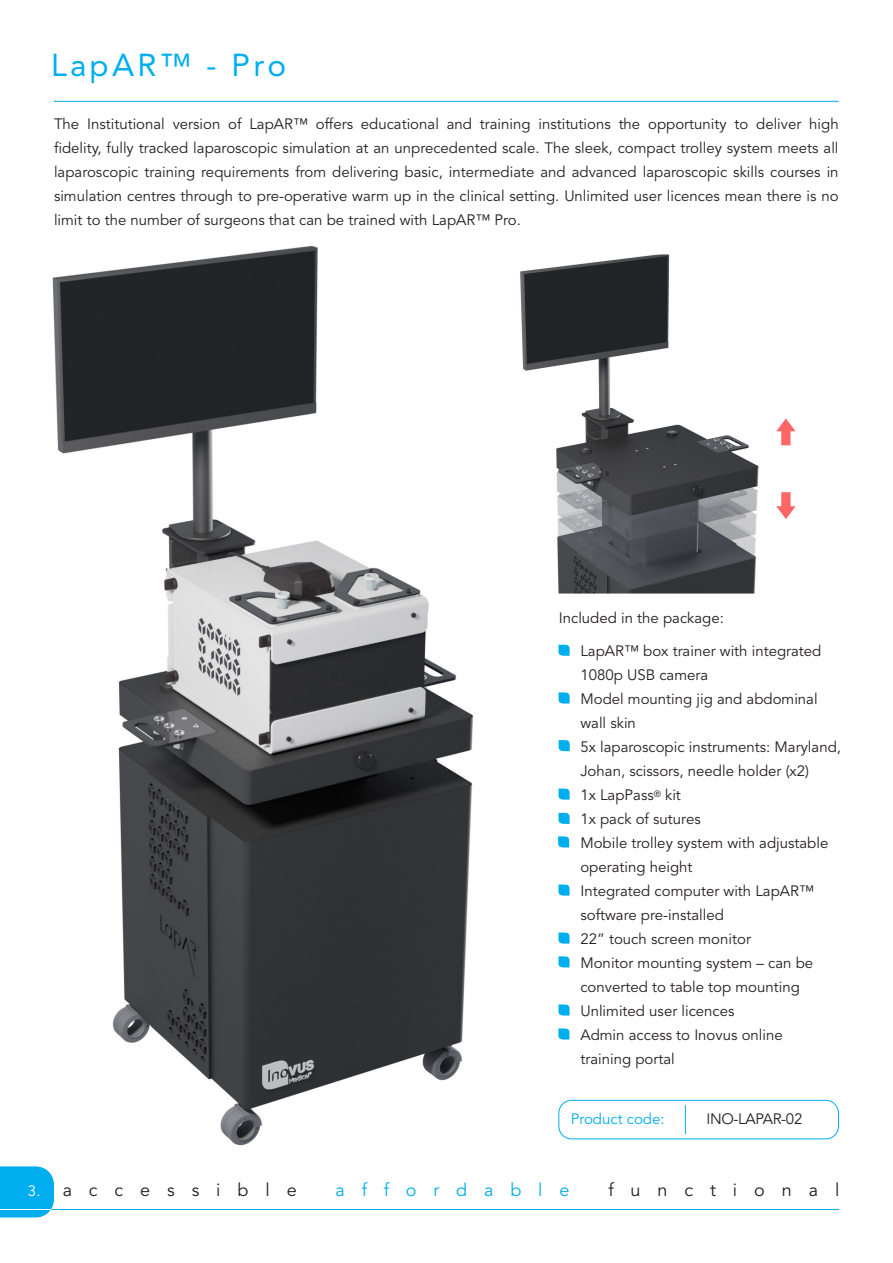
<style>
.page{position:relative;width:893px;height:1263px;background:#fff}
.page>*{position:absolute;margin:0;border:0;box-sizing:border-box;transform-origin:0 0}
.t1{font:31.5px "Avenir LT Std";letter-spacing:.1em;color:#00aeef}
.t2{font:18px "Avenir LT Std";letter-spacing:.94em;color:#231f20}
.t3{font:18px "Avenir LT Std";letter-spacing:.94em;color:#00aeef}
.t4{font:15px/24px "Avenir LT Std";color:#231f20;text-align:justify}
.t5{font:15px "Avenir LT Std";color:#00aeef}
.t6{font:15px "Avenir LT Std";letter-spacing:-.02em;color:#231f20}
.t7{font:15px "Avenir LT Std";color:#fff}
</style>
<div class="page">
<hr style="left:54px;top:101px;width:785px;height:1px;background:#00aeef">
<hr style="left:0;top:1209px;width:839px;height:1px;background:#00aeef">
<svg style="left:0;top:1166px;width:54px;height:51px;background:#0eb2ef"></svg>
<hr style="left:0;top:1209px;width:51px;height:1px;background:#fff">
<img style="left:52px;top:246px;width:422px;height:900px">
<div style="left:558px;top:1100px;width:281px;height:39px;border:1px solid #00aeef;border-radius:13px"></div>
<svg style="left:685px;top:1105px;width:1px;height:29px"></svg>
<svg style="left:558px;top:645px;width:12px;height:11px"></svg>
<svg style="left:558px;top:692px;width:12px;height:11px"></svg>
<svg style="left:559px;top:813px;width:11px;height:11px"></svg>
<svg style="left:558px;top:788px;width:12px;height:12px"></svg>
<svg style="left:559px;top:740px;width:11px;height:11px"></svg>
<svg style="left:558px;top:836px;width:11px;height:11px"></svg>
<svg style="left:558px;top:884px;width:11px;height:12px"></svg>
<svg style="left:558px;top:932px;width:11px;height:11px"></svg>
<svg style="left:558px;top:956px;width:11px;height:11px"></svg>
<svg style="left:558px;top:1004px;width:11px;height:11px"></svg>
<img style="left:520px;top:254px;width:276px;height:339px">
<svg style="left:558px;top:1028px;width:11px;height:11px"></svg>
<p class="t1" style="left:51px;top:47px;width:237px">LapAR™ - Pro</p>
<p class="t4" style="left:54px;top:112px;width:786px">The Institutional version of LapAR™ offers educational and training institutions the opportunity to deliver high fidelity, fully tracked laparoscopic simulation at an unprecedented scale. The sleek, compact trolley system meets all laparoscopic training requirements from delivering basic, intermediate and advanced laparoscopic skills courses in simulation centres through to pre-operative warm up in the clinical setting. Unlimited user licences mean there is no limit to the number of surgeons that can be trained with LapAR™ Pro.</p>
<p class="t4" style="left:559px;top:606px;width:167px">Included in the package:</p>
<p class="t4" style="left:580px;top:639px;width:243px">LapAR™ box trainer with integrated</p>
<p class="t4" style="left:580px;top:663px;width:129px">1080p USB camera</p>
<p class="t4" style="left:580px;top:687px;width:239px">Model mounting jig and abdominal</p>
<p class="t4" style="left:580px;top:711px;width:57px">wall skin</p>
<p class="t4" style="left:580px;top:735px;width:262px">5x laparoscopic instruments: Maryland,</p>
<p class="t4" style="left:580px;top:759px;width:230px">Johan, scissors, needle holder (x2)</p>
<p class="t4" style="left:580px;top:783px;width:102px">1x LapPass<sup>®</sup> kit</p>
<p class="t4" style="left:580px;top:807px;width:122px">1x pack of sutures</p>
<p class="t4" style="left:580px;top:831px;width:249px">Mobile trolley system with adjustable</p>
<p class="t4" style="left:580px;top:855px;width:114px">operating height</p>
<p class="t4" style="left:580px;top:879px;width:235px">Integrated computer with LapAR™</p>
<p class="t4" style="left:580px;top:903px;width:145px">software pre-installed</p>
<p class="t4" style="left:580px;top:927px;width:172px">22” touch screen monitor</p>
<p class="t4" style="left:580px;top:951px;width:234px">Monitor mounting system – can be</p>
<p class="t4" style="left:580px;top:975px;width:221px">converted to table top mounting</p>
<p class="t4" style="left:580px;top:999px;width:156px">Unlimited user licences</p>
<p class="t4" style="left:580px;top:1023px;width:204px">Admin access to Inovus online</p>
<p class="t4" style="left:580px;top:1047px;width:96px">training portal</p>
<p class="t5" style="left:571px;top:1110px;width:95px">Product code:</p>
<p class="t6" style="left:706px;top:1110px;width:97px">INO-LAPAR-02</p>
<p class="t7" style="left:28px;top:1182px;width:14px">3.</p>
<p class="t2" style="left:63px;top:1179px;width:235px">accessible</p>
<p class="t3" style="left:336px;top:1179px;width:235px">affordable</p>
<p class="t2" style="left:608px;top:1179px;width:232px">functional</p>
</div>
